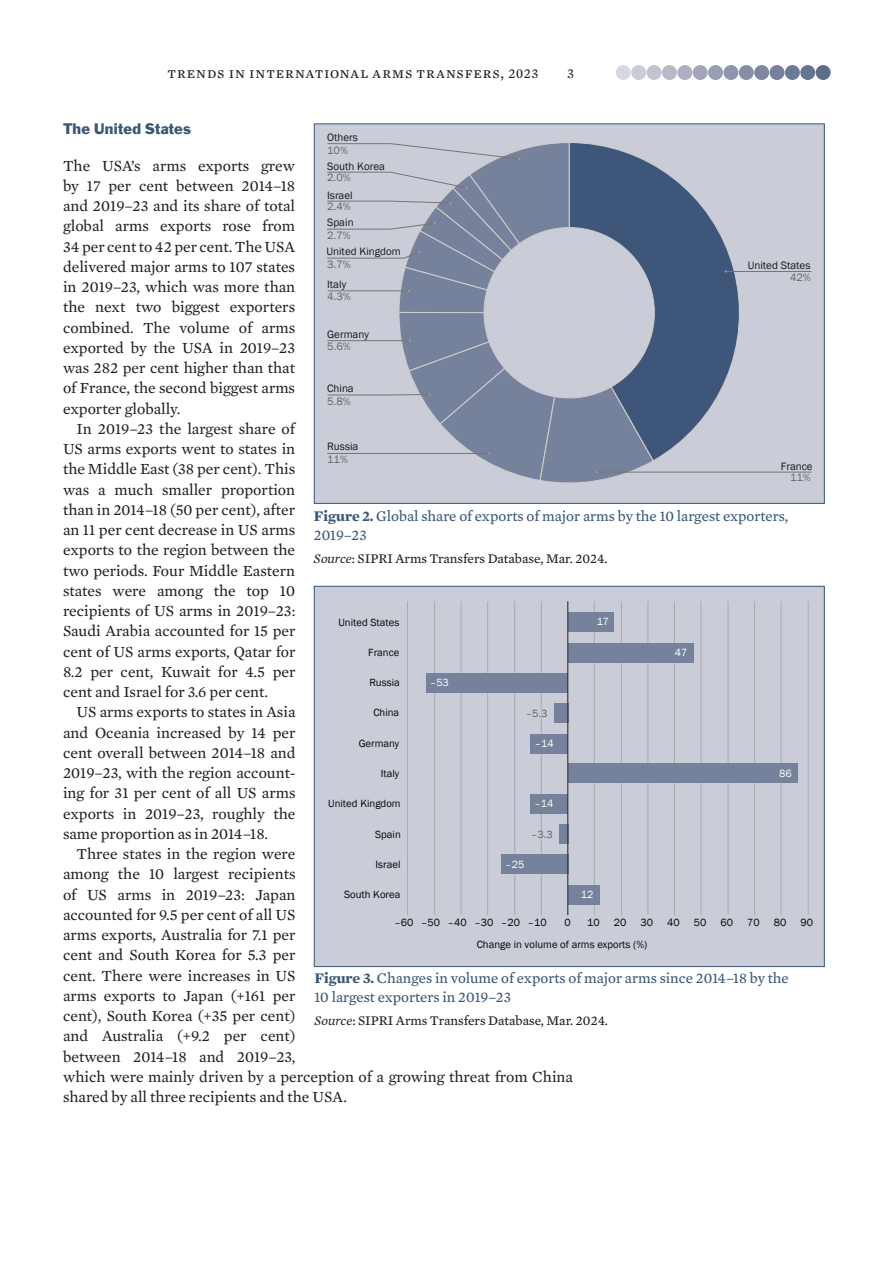
<style>
.page{position:relative;width:893px;height:1263px;background:#fff}
.page>*{position:absolute;margin:0;border:0;box-sizing:border-box;transform-origin:0 0}
.D_Normal{font:15.75px/20.2px "Mercury Text G2";color:#231f20;text-align:justify}
.D_Normal_first_paragraph{font:15.75px/20.2px "Mercury Text G2";color:#231f20;text-align:justify}
.D_Normal-2{font:15.75px "Mercury Text G2";letter-spacing:.06em;color:#231f20}
.A4_D_Figure_caption{font:15px/19.5px "Mercury Text G3";color:#3c5877}
.D_Headline_B__fact_sheets_policy_briefs_{font:14.25px "Franklin Gothic Std";letter-spacing:.005em;color:#3c5877}
.A4_D_Figure_table_source{font:13.5px "Mercury Text G3";color:#231f20}
.t1{font:13.5px "Mercury Text G2";color:#231f20}
.t2{font:11.1px/12.5px "Franklin Gothic";color:#181717}
.t3{font:10.65px "Franklin Gothic";color:#040503}
.t4{font:10.65px "Franklin Gothic";color:#fff}
.t5{font:10.65px "Franklin Gothic";color:#616563}
.s1{font-size:13.5px}
.s2{color:#616563}
.s3{font-weight:700}
.s4{font-family:"Mercury Text G2";font-style:italic}
</style>
<div class="page">
<div style="left:616px;top:65px;width:15px;height:15px;background:#d6d9e1;border-radius:50%"></div>
<div style="left:631px;top:65px;width:15px;height:15px;background:#cacdd8;border-radius:50%"></div>
<div style="left:647px;top:65px;width:15px;height:15px;background:#c0c3d0;border-radius:50%"></div>
<div style="left:662px;top:65px;width:15px;height:15px;background:#b6b9c8;border-radius:50%"></div>
<div style="left:677px;top:65px;width:15px;height:15px;background:#acb0c0;border-radius:50%"></div>
<div style="left:693px;top:65px;width:15px;height:15px;background:#a1a7b9;border-radius:50%"></div>
<div style="left:708px;top:65px;width:15px;height:15px;background:#989fb3;border-radius:50%"></div>
<div style="left:723px;top:65px;width:15px;height:15px;background:#8f96ac;border-radius:50%"></div>
<div style="left:739px;top:65px;width:15px;height:15px;background:#868fa6;border-radius:50%"></div>
<div style="left:754px;top:65px;width:15px;height:15px;background:#7e879f;border-radius:50%"></div>
<div style="left:770px;top:65px;width:14px;height:15px;background:#75809a;border-radius:50%"></div>
<div style="left:785px;top:65px;width:15px;height:15px;background:#6c7a94;border-radius:50%"></div>
<div style="left:800px;top:65px;width:15px;height:15px;background:#65748f;border-radius:50%"></div>
<div style="left:816px;top:65px;width:15px;height:15px;background:#5e6e8a;border-radius:50%"></div>
<div style="left:314px;top:124px;width:510px;height:378px;background:#cacdd8"></div>
<svg style="left:655px;top:165px;width:85px;height:295px"></svg>
<hr style="left:726px;top:271px;width:86px;height:1px;background:#767575">
<hr style="left:597px;top:472px;width:215px;height:1px;background:#767575">
<svg style="left:327px;top:142px;width:328px;height:341px"></svg>
<div style="left:314px;top:586px;width:510px;height:380px;background:#cacdd8"></div>
<hr style="left:407px;top:601px;width:1px;height:314px;background:#a8abac">
<hr style="left:434px;top:601px;width:1px;height:314px;background:#a8abac">
<hr style="left:461px;top:601px;width:1px;height:314px;background:#a8abac">
<hr style="left:487px;top:601px;width:1px;height:314px;background:#a8abac">
<hr style="left:514px;top:601px;width:1px;height:314px;background:#a8abac">
<hr style="left:541px;top:601px;width:1px;height:314px;background:#a8abac">
<hr style="left:594px;top:601px;width:1px;height:314px;background:#a8abac">
<hr style="left:621px;top:601px;width:1px;height:314px;background:#a8abac">
<hr style="left:648px;top:601px;width:1px;height:314px;background:#a8abac">
<hr style="left:674px;top:601px;width:1px;height:314px;background:#a8abac">
<hr style="left:701px;top:601px;width:1px;height:314px;background:#a8abac">
<hr style="left:728px;top:601px;width:1px;height:314px;background:#a8abac">
<hr style="left:754px;top:601px;width:1px;height:314px;background:#a8abac">
<hr style="left:781px;top:601px;width:1px;height:314px;background:#a8abac">
<hr style="left:808px;top:601px;width:1px;height:314px;background:#a8abac">
<svg style="left:568px;top:612px;width:46px;height:21px"></svg>
<div style="left:568px;top:612px;width:45px;height:20px;background:#76819b"></div>
<svg style="left:568px;top:642px;width:126px;height:21px"></svg>
<div style="left:568px;top:643px;width:125px;height:19px;background:#76819b"></div>
<svg style="left:426px;top:672px;width:143px;height:21px"></svg>
<div style="left:426px;top:673px;width:142px;height:19px;background:#76819b"></div>
<svg style="left:530px;top:733px;width:39px;height:21px"></svg>
<div style="left:530px;top:734px;width:38px;height:19px;background:#76819b"></div>
<svg style="left:568px;top:763px;width:230px;height:21px"></svg>
<div style="left:568px;top:763px;width:229px;height:20px;background:#76819b"></div>
<svg style="left:568px;top:793px;width:1px;height:21px"></svg>
<div style="left:530px;top:794px;width:38px;height:20px;background:#76819b"></div>
<svg style="left:514px;top:854px;width:55px;height:21px"></svg>
<div style="left:501px;top:854px;width:67px;height:20px;background:#76819b"></div>
<div style="left:568px;top:885px;width:32px;height:20px;background:#76819b"></div>
<hr style="left:567px;top:601px;width:1px;height:314px;background:#313232">
<svg style="left:541px;top:703px;width:28px;height:20px"></svg>
<svg style="left:541px;top:824px;width:28px;height:21px"></svg>
<p class="D_Normal-2" style="left:168px;top:61px;width:373px">trends in international arms transfers, <span class="s1">2023</span></p>
<p class="t1" style="left:567px;top:63px;width:9px">3</p>
<p class="D_Headline_B__fact_sheets_policy_briefs_" style="left:63px;top:119px;width:129px">The United States</p>
<p class="D_Normal_first_paragraph" style="left:63px;top:154px;width:234px">The USA’s arms exports grew by 17 per cent between 2014–18 and 2019–23 and its share of total global arms exports rose from 34 per cent to 42 per cent. The USA delivered major arms to 107 states in 2019–23, which was more than the next two biggest exporters combined. The volume of arms exported by the USA in 2019–23 was 282 per cent higher than that of France, the second biggest arms exporter globally.</p>
<p class="D_Normal" style="left:63px;top:418px;width:235px;text-indent:14px">In 2019–23 the largest share of US arms exports went to states in the Middle East (38 per cent). This was a much smaller proportion than in 2014–18 (50 per cent), after an 11 per cent decrease in US arms exports to the region between the two periods. Four Middle Eastern states were among the top 10 recipients of US arms in 2019–23:<br>Saudi Arabia accounted for 15 per cent of US arms exports, Qatar for 8.2 per cent, Kuwait for 4.5 per cent and Israel for 3.6 per cent.</p>
<p class="D_Normal" style="left:63px;top:701px;width:234px;text-indent:14px">US arms exports to states in Asia and Oceania increased by 14 per cent overall between 2014–18 and 2019–23, with the region account&shy;ing for 31 per cent of all US arms exports in 2019–23, roughly the same proportion as in 2014–18.</p>
<p class="D_Normal" style="left:63px;top:843px;width:512px;text-align:left;text-indent:14px">Three states in the region were<br>among the 10 largest recipients<br>of US arms in 2019–23: Japan<br>accounted for 9.5 per cent of all US<br>arms exports, Australia for 7.1 per<br>cent and South Korea for 5.3 per<br>cent. There were increases in US<br>arms exports to Japan (+161 per<br>cent), South Korea (+35 per cent)<br>and Australia (+9.2 per cent)<br>between 2014–18 and 2019–23,<br>which were mainly driven by a perception of a growing threat from China shared by all three recipients and the USA.</p>
<p class="t2" style="left:327px;top:132px;width:32px">Others<br><span class="s2">10%</span></p>
<p class="t2" style="left:327px;top:161px;width:59px;line-height:11.6px">South Korea<br><span class="s2">2.0%</span></p>
<p class="t2" style="left:327px;top:190px;width:27px;line-height:11.6px">Israel<br><span class="s2">2.4%</span></p>
<p class="t2" style="left:327px;top:216px;width:28px;line-height:13px">Spain<br><span class="s2">2.7%</span></p>
<p class="t2" style="left:326px;top:245px;width:76px;line-height:13px">United Kingdom<br><span class="s2">3.7%</span></p>
<p class="t2" style="left:327px;top:278px;width:25px">Italy<br><span class="s2">4.3%</span></p>
<p class="t2" style="left:327px;top:328px;width:43px">Germany<br><span class="s2">5.6%</span></p>
<p class="t2" style="left:327px;top:382px;width:28px">China<br><span class="s2">5.8%</span></p>
<p class="t2" style="left:327px;top:441px;width:33px">Russia<br><span class="s2">11%</span></p>
<p class="t2" style="left:748px;top:260px;width:65px;line-height:12px;text-align:right">United States<br><span class="s2">42%</span></p>
<p class="t2" style="left:781px;top:460px;width:33px;line-height:11.6px;text-align:right">France<br><span class="s2">11%</span></p>
<p class="A4_D_Figure_caption" style="left:314px;top:505px;width:476px"><span class="s3">Figure 2.</span> Global share of exports of major arms by the 10 largest exporters,<br>2019–23</p>
<p class="A4_D_Figure_table_source" style="left:314px;top:548px;width:295px"><span class="s4">Source</span>: SIPRI Arms Transfers Database, Mar. 2024.</p>
<p class="t4" style="left:597px;top:615px;width:14px">17</p>
<p class="t3" style="left:338px;top:615px;width:63px">United States</p>
<p class="t3" style="left:368px;top:646px;width:33px">France</p>
<p class="t3" style="left:369px;top:676px;width:32px">Russia</p>
<p class="t3" style="left:373px;top:706px;width:27px">China</p>
<p class="t3" style="left:359px;top:736px;width:42px">Germany</p>
<p class="t3" style="left:381px;top:767px;width:20px">Italy</p>
<p class="t3" style="left:328px;top:797px;width:74px">United Kingdom</p>
<p class="t3" style="left:375px;top:827px;width:27px">Spain</p>
<p class="t3" style="left:376px;top:858px;width:26px">Israel</p>
<p class="t3" style="left:344px;top:888px;width:58px">South Korea</p>
<p class="t3" style="left:395px;top:915px;width:154px">–60 –50 –40 –30 –20 –10</p>
<p class="t3" style="left:564px;top:915px;width:8px">0</p>
<p class="t3" style="left:587px;top:915px;width:14px">10</p>
<p class="t3" style="left:614px;top:915px;width:14px">20</p>
<p class="t3" style="left:640px;top:915px;width:14px">30</p>
<p class="t3" style="left:667px;top:915px;width:14px">40</p>
<p class="t3" style="left:694px;top:915px;width:14px">50</p>
<p class="t3" style="left:721px;top:915px;width:14px">60</p>
<p class="t3" style="left:747px;top:915px;width:14px">70</p>
<p class="t3" style="left:774px;top:915px;width:14px">80</p>
<p class="t3" style="left:801px;top:915px;width:14px">90</p>
<p class="t4" style="left:675px;top:646px;width:14px">47</p>
<p class="t4" style="left:430px;top:675px;width:20px">–53</p>
<p class="t5" style="left:526px;top:707px;width:23px">–5.3</p>
<p class="t4" style="left:535px;top:736px;width:20px">–14</p>
<p class="t4" style="left:779px;top:767px;width:14px">86</p>
<p class="t4" style="left:534px;top:797px;width:20px">–14</p>
<p class="t5" style="left:531px;top:828px;width:23px">–3.3</p>
<p class="t4" style="left:506px;top:858px;width:20px">–25</p>
<p class="t4" style="left:581px;top:888px;width:14px">12</p>
<p class="t3" style="left:477px;top:938px;width:172px">Change in volume of arms exports (%)</p>
<p class="A4_D_Figure_caption" style="left:314px;top:967px;width:476px"><span class="s3">Figure 3.</span> Changes in volume of exports of major arms since 2014–18 by the<br>10 largest exporters in 2019–23</p>
<p class="A4_D_Figure_table_source" style="left:314px;top:1010px;width:295px"><span class="s4">Source</span>: SIPRI Arms Transfers Database, Mar. 2024.</p>
</div>
